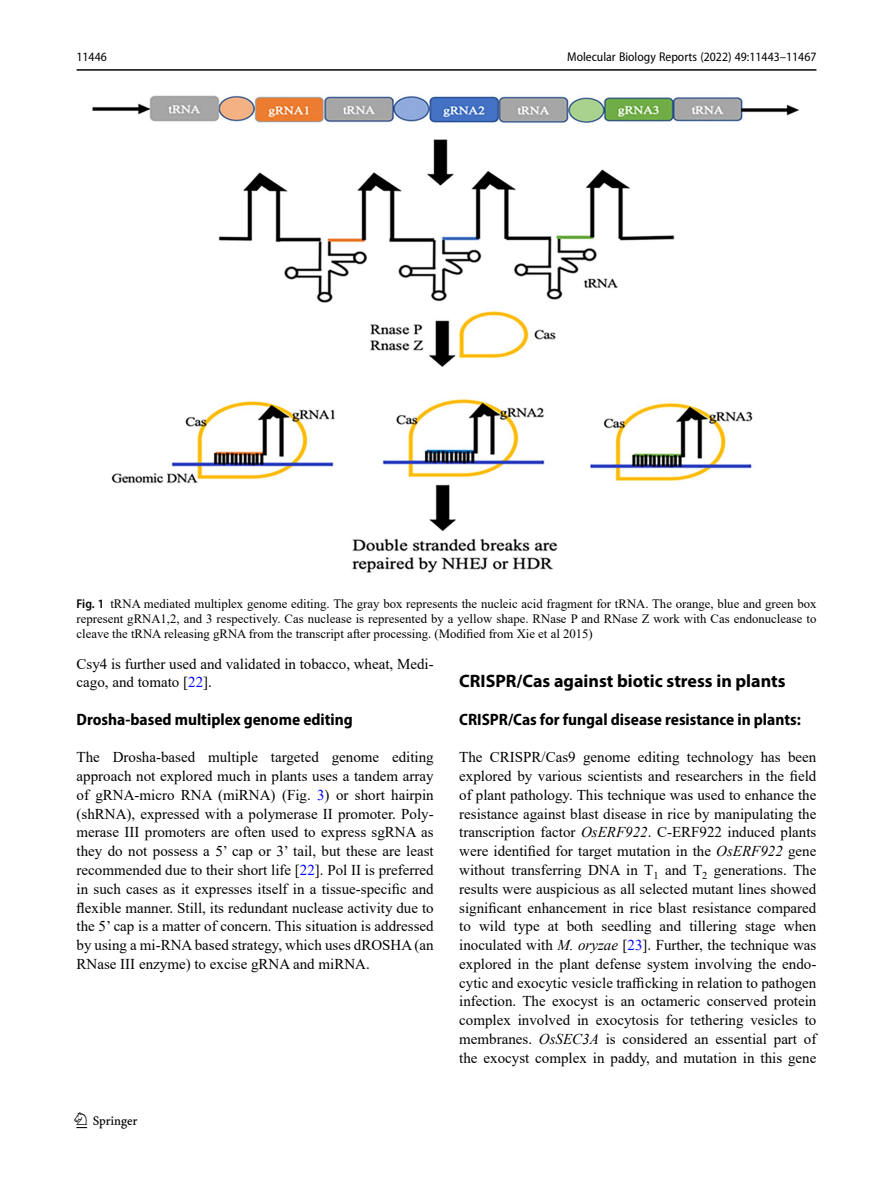
<style>
.page{position:relative;width:893px;height:1187px;background:#fff}
.page>*{position:absolute;margin:0;border:0;box-sizing:border-box;transform-origin:0 0}
.t1{font:22.5px "Springnew";color:#000}
.Head_1{font:700 18px "Myriad Pro";color:#000}
.Head_2_After_1{font:700 semi-condensed 16.5px "Myriad Pro";color:#000}
.Head_2{font:700 semi-condensed 16.5px "Myriad Pro";color:#000}
.Body_Text{font:15px/18.8px "Times New Roman";color:#000;text-align:justify}
.Figure_Caption{font:12.75px/15px "Times New Roman";color:#000;text-align:justify}
.t2{font:semi-condensed 12.75px "Myriad Pro";color:#000}
.s1{font-family:"Myriad Pro";font-weight:600;font-stretch:semi-condensed}
.s2{color:#00f}
.s3{font-style:italic}
</style>
<div class="page">
<hr style="left:77px;top:69px;width:739px;height:2px;background:#000">
<img style="left:92px;top:94px;width:707px;height:479px">
<p class="t2" style="left:77px;top:49px;width:32px">11446</p>
<p class="t2" style="left:567px;top:49px;width:251px">Molecular Biology Reports (2022) 49:11443–11467</p>
<p class="Figure_Caption" style="left:77px;top:595px;width:741px"><span class="s1">Fig. 1</span> tRNA mediated multiplex genome editing. The gray box represents the nucleic acid fragment for tRNA. The orange, blue and green box represent gRNA1,2, and 3 respectively. Cas nuclease is represented by a yellow shape. RNase P and RNase Z work with Cas endonuclease to cleave the tRNA releasing gRNA from the transcript after processing. (Modified from Xie et al 2015)</p>
<p class="Body_Text" style="left:77px;top:653px;width:359px">Csy4 is further used and validated in tobacco, wheat, Medi&shy;cago, and tomato [<span class="s2">22</span>].</p>
<p class="Head_2" style="left:77px;top:710px;width:278px">Drosha-based multiplex genome editing</p>
<p class="Body_Text" style="left:77px;top:747px;width:359px">The Drosha-based multiple targeted genome editing approach not explored much in plants uses a tandem array of gRNA-micro RNA (miRNA) (Fig. <span class="s2">3</span>) or short hairpin (shRNA), expressed with a polymerase II promoter. Poly&shy;merase III promoters are often used to express sgRNA as they do not possess a 5’ cap or 3’ tail, but these are least recommended due to their short life [<span class="s2">22</span>]. Pol II is preferred in such cases as it expresses itself in a tissue-specific and flexible manner. Still, its redundant nuclease activity due to the 5’ cap is a matter of concern. This situation is addressed by using a mi-RNA based strategy, which uses dROSHA (an RNase III enzyme) to excise gRNA and miRNA.</p>
<h1 class="t1" style="left:77px;top:1107px;width:63px">1 3</h1>
<p class="Head_1" style="left:459px;top:669px;width:328px">CRISPR/Cas against biotic stress in plants</p>
<p class="Head_2_After_1" style="left:459px;top:710px;width:343px">CRISPR/Cas for fungal disease resistance in plants:</p>
<p class="Body_Text" style="left:459px;top:747px;width:359px">The CRISPR/Cas9 genome editing technology has been explored by various scientists and researchers in the field of plant pathology. This technique was used to enhance the resistance against blast disease in rice by manipulating the transcription factor <span class="s3">OsERF922</span>. C-ERF922 induced plants were identified for target mutation in the <span class="s3">OsERF922</span> gene without transferring DNA in T<sub>1</sub> and T<sub>2</sub> generations. The results were auspicious as all selected mutant lines showed significant enhancement in rice blast resistance compared to wild type at both seedling and tillering stage when inoculated with <span class="s3">M. oryzae</span> [<span class="s2">23</span>]. Further, the technique was explored in the plant defense system involving the endo&shy;cytic and exocytic vesicle trafficking in relation to pathogen infection. The exocyst is an octameric conserved protein complex involved in exocytosis for tethering vesicles to membranes. <span class="s3">OsSEC3A</span> is considered an essential part of the exocyst complex in paddy, and mutation in this gene</p>
</div>
